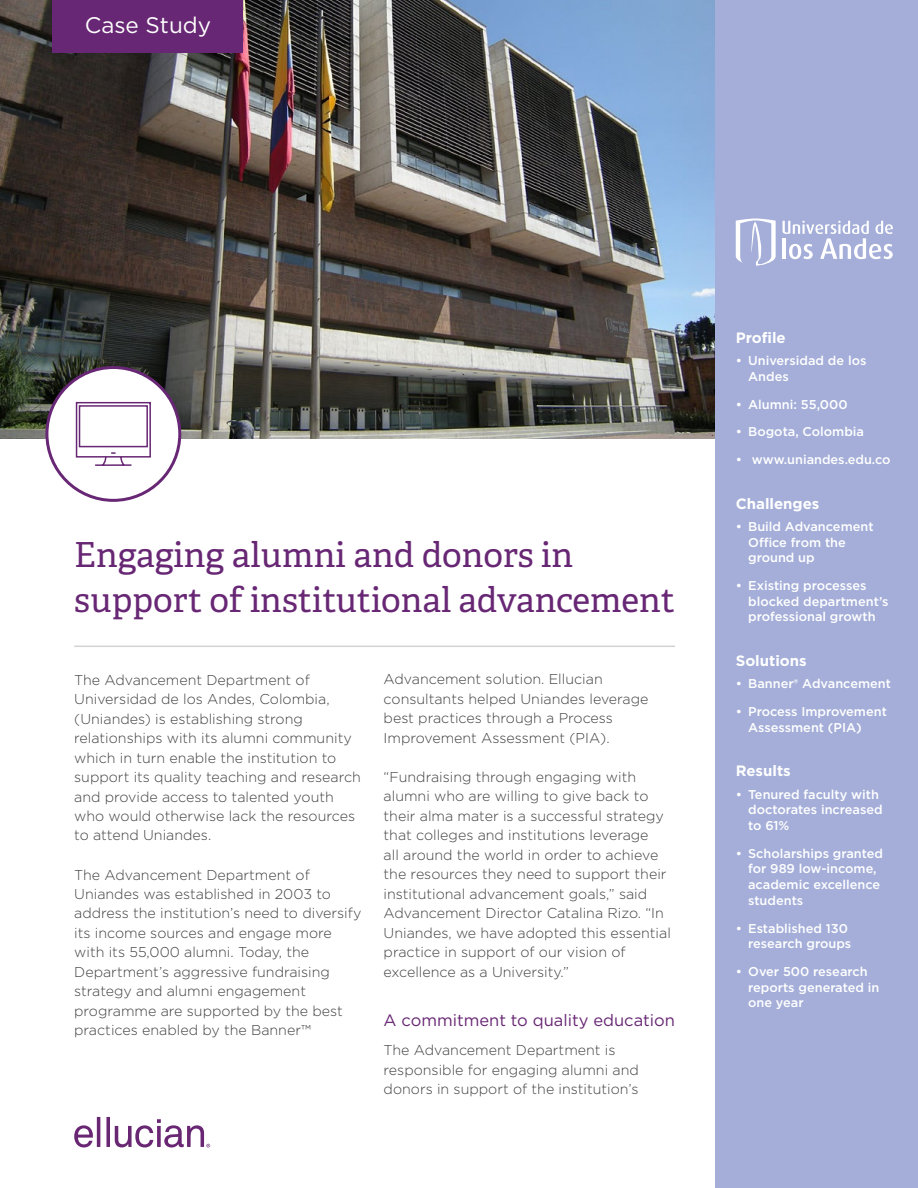
<style>
.page{position:relative;width:918px;height:1188px;background:#fff}
.page>*{position:absolute;margin:0;border:0;box-sizing:border-box;transform-origin:0 0}
.t1{font:34.5px/45px "Adelle PE";color:#682774}
.t2{font:22.5px "Gotham HTF";color:#fff}
.SUBHEADER_2{font:16.5px "Gotham";color:#682774}
.CALL_OUT_SUBHEAD{font:700 15px "Gotham HTF";color:#fff}
.BODY{font:300 14.25px/19.5px "Gotham";color:#414042}
.BODY_no_space_above{font:300 14.25px/19.5px "Gotham";color:#414042}
.t3{font:500 12.75px/15.8px "Gotham";color:#fff}
</style>
<div class="page">
<img style="left:0;top:0;width:716px;height:439px">
<hr style="left:74px;top:646px;width:601px;height:1px;background:#d1d3d4">
<div style="left:47px;top:368px;width:133px;height:132px;background:#fff;border-radius:50%"></div>
<div style="left:45px;top:366px;width:136px;height:136px;border:3px solid #682774;border-radius:50%"></div>
<svg style="left:75px;top:401px;width:76px;height:65px"></svg>
<div style="left:53px;top:0;width:190px;height:53px;background:#682774"></div>
<div style="left:716px;top:0;width:202px;height:1188px;background:#a4aed8"></div>
<svg style="left:74px;top:1117px;width:136px;height:30px"></svg>
<svg style="left:736px;top:219px;width:40px;height:47px"></svg>
<svg style="left:783px;top:221px;width:110px;height:38px"></svg>
<h2 class="t2" style="left:85px;top:13px;width:128px">Case Study</h2>
<p class="t1" style="left:74px;top:531px;width:602px">Engaging alumni and donors in support of institutional advancement</p>
<p class="BODY" style="left:74px;top:669px;width:288px">The Advancement Department of Universidad de los Andes, Colombia, (Uniandes) is establishing strong relationships with its alumni community which in turn enable the institution to support its quality teaching and research and provide access to talented youth who would otherwise lack the resources to attend Uniandes.</p>
<p class="BODY" style="left:74px;top:864px;width:289px">The Advancement Department of Uniandes was established in 2003 to address the institution’s need to diversify its income sources and engage more with its 55,000 alumni. Today, the Department’s aggressive fundraising strategy and alumni engagement programme are supported by the best practices enabled by the Banner™</p>
<p class="BODY" style="left:384px;top:669px;width:266px">Advancement solution. Ellucian consultants helped Uniandes leverage best practices through a Process Improvement Assessment (PIA).</p>
<p class="BODY" style="left:384px;top:767px;width:289px">“Fundraising through engaging with alumni who are willing to give back to their alma mater is a successful strategy that colleges and institutions leverage<br>all around the world in order to achieve the resources they need to support their institutional advancement goals,” said Advancement Director Catalina Rizo. “In Uniandes, we have adopted this essential practice in support of our vision of excellence as a University.”</p>
<p class="SUBHEADER_2" style="left:384px;top:1009px;width:293px">A commitment to quality education</p>
<p class="BODY_no_space_above" style="left:384px;top:1040px;width:257px">The Advancement Department is responsible for engaging alumni and donors in support of the institution’s</p>
<p class="CALL_OUT_SUBHEAD" style="left:736px;top:329px;width:52px">Profile</p>
<p class="t3" style="left:748px;top:353px;width:120px;text-indent:-12px">• Universidad de los<br>Andes</p>
<p class="t3" style="left:736px;top:396px;width:113px">• Alumni: 55,000</p>
<p class="t3" style="left:736px;top:424px;width:130px">• Bogota, Colombia</p>
<p class="t3" style="left:736px;top:451px;width:156px">• www.uniandes.edu.co</p>
<p class="CALL_OUT_SUBHEAD" style="left:736px;top:495px;width:85px">Challenges</p>
<p class="t3" style="left:748px;top:518px;width:127px;text-indent:-12px">• Build Advancement<br>Office from the ground up</p>
<p class="t3" style="left:748px;top:577px;width:142px;text-indent:-12px">• Existing processes blocked department’s professional growth</p>
<p class="CALL_OUT_SUBHEAD" style="left:736px;top:652px;width:73px">Solutions</p>
<p class="t3" style="left:736px;top:676px;width:157px">• Banner® Advancement</p>
<p class="t3" style="left:748px;top:703px;width:140px;text-indent:-12px">• Process Improvement<br>Assessment (PIA)</p>
<p class="CALL_OUT_SUBHEAD" style="left:736px;top:762px;width:57px">Results</p>
<p class="t3" style="left:748px;top:786px;width:136px;text-indent:-12px">• Tenured faculty with doctorates increased to 61%</p>
<p class="t3" style="left:748px;top:845px;width:136px;text-indent:-12px">• Scholarships granted for 989 low-income, academic excellence students</p>
<p class="t3" style="left:736px;top:920px;width:117px;text-align:right">• Established 130 research groups</p>
<p class="t3" style="left:748px;top:963px;width:133px;text-indent:-12px">• Over 500 research reports generated in one year</p>
</div>
